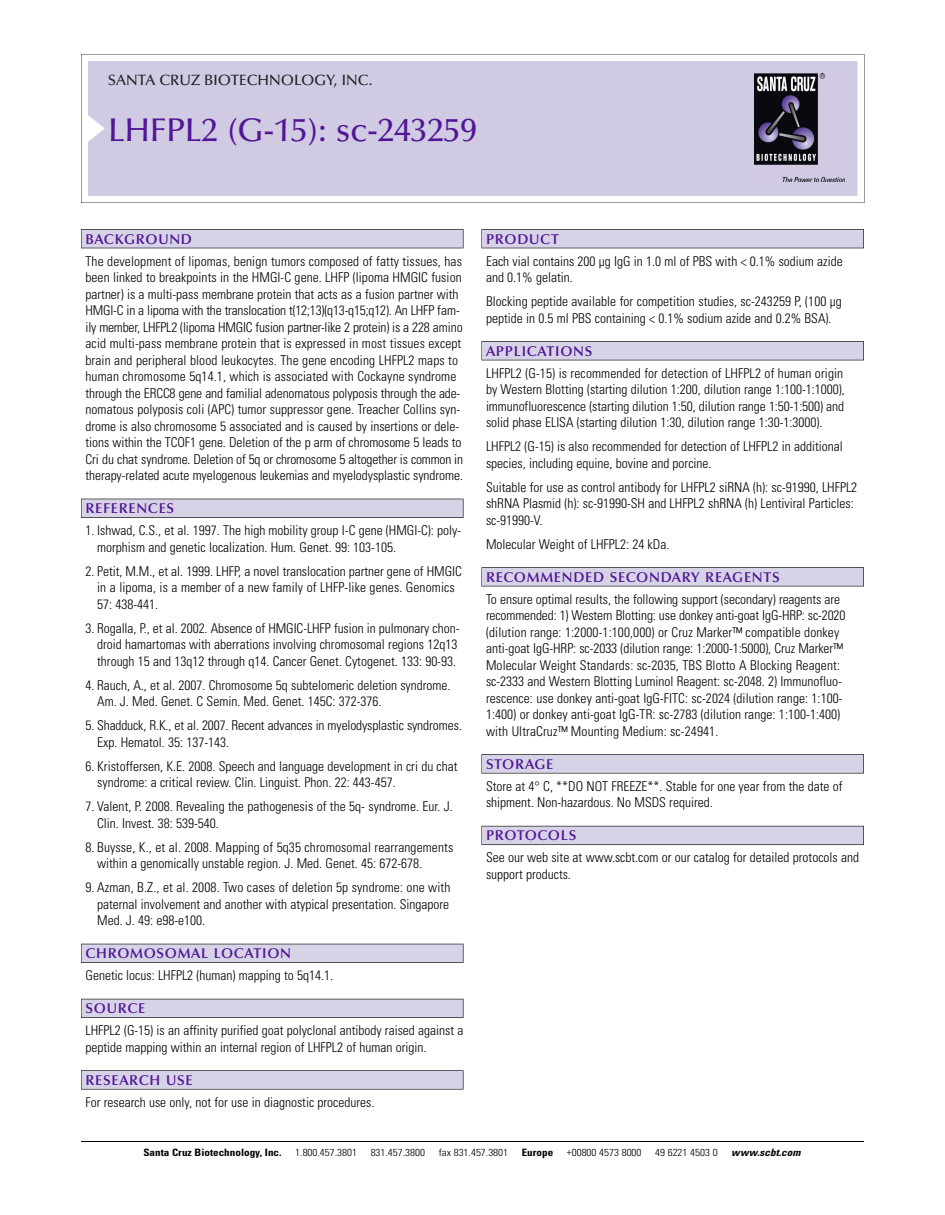
<style>
.page{position:relative;width:945px;height:1215px;background:#fff}
.page>*{position:absolute;margin:0;border:0;box-sizing:border-box;transform-origin:0 0}
.t1{font:500 33px "Optima";color:#511695}
.t2{font:500 15px "Optima";color:#231f20}
.t3{font:600 14.25px "Optima";letter-spacing:.05em;color:#511695}
.t4{font:300 condensed 13.5px/16.5px "Univers";color:#000}
.t5{font:300 condensed 10.2px "Univers";color:#000;scale:1.1 1}
.t6{font:700 condensed 10.2px "Univers";color:#000;scale:1.1 1}
.t7{font:italic 700 condensed 10.2px "Univers";letter-spacing:.005em;color:#000;scale:1.1 1}
</style>
<div class="page">
<svg style="left:81px;top:54px;width:783px;height:149px"></svg>
<div style="left:88px;top:61px;width:769px;height:135px;background:#d1cae3"></div>
<img style="left:755px;top:74px;width:90px;height:108px">
<div style="left:81px;top:229px;width:382px;height:19px;background:#525156"></div>
<div style="left:81px;top:230px;width:382px;height:18px;background:#d7d3e7"></div>
<div style="left:81px;top:499px;width:382px;height:19px;background:#515055"></div>
<div style="left:81px;top:499px;width:382px;height:18px;background:#d7d3e7"></div>
<div style="left:81px;top:944px;width:382px;height:19px;background:#525158"></div>
<div style="left:81px;top:944px;width:382px;height:18px;background:#d7d3e7"></div>
<div style="left:81px;top:999px;width:382px;height:19px;background:#54535a"></div>
<div style="left:81px;top:999px;width:382px;height:18px;background:#d7d3e7"></div>
<svg style="left:81px;top:1070px;width:382px;height:20px"></svg>
<div style="left:81px;top:1071px;width:382px;height:18px;background:#d7d3e7"></div>
<div style="left:482px;top:229px;width:382px;height:19px;background:#525156"></div>
<div style="left:482px;top:230px;width:381px;height:18px;background:#d7d3e7"></div>
<div style="left:482px;top:341px;width:382px;height:19px;background:#525155"></div>
<div style="left:482px;top:342px;width:381px;height:18px;background:#d7d3e7"></div>
<div style="left:482px;top:567px;width:382px;height:19px;background:#545357"></div>
<div style="left:482px;top:568px;width:381px;height:18px;background:#d7d3e7"></div>
<div style="left:482px;top:754px;width:382px;height:19px;background:#575759"></div>
<div style="left:482px;top:755px;width:381px;height:18px;background:#d7d3e7"></div>
<div style="left:482px;top:826px;width:382px;height:19px;background:#5b5a62"></div>
<div style="left:482px;top:826px;width:381px;height:18px;background:#d7d3e7"></div>
<hr style="left:81px;top:1141px;width:783px;height:1px;background:#000">
<p class="t2" style="left:108px;top:74px;width:266px">SANTA CRUZ BIOTECHNOLOGY, INC.</p>
<h1 class="t1" style="left:108px;top:117px;width:370px">LHFPL2 (G-15): sc-243259</h1>
<p class="t3" style="left:86px;top:233px;width:108px">BACKGROUND</p>
<p class="t4" style="left:86px;top:254px;width:379px">The development of lipomas, benign tumors composed of fatty tissues, has been linked to breakpoints in the HMGI-C gene. LHFP (lipoma HMGIC fusion partner) is a multi-pass membrane protein that acts as a fusion partner with HMGI-C in a lipoma with the translocation t(12;13)(q13-q15;q12). An LHFP fam&shy;ily member, LHFPL2 (lipoma HMGIC fusion partner-like 2 protein) is a 228 amino acid multi-pass membrane protein that is expressed in most tissues except brain and peripheral blood leukocytes. The gene encoding LHFPL2 maps to human chromosome 5q14.1, which is associated with Cockayne syndrome through the ERCC8 gene and familial adenomatous polyposis through the ade&shy;nomatous polyposis coli (APC) tumor suppressor gene. Treacher Collins syn&shy;drome is also chromosome 5 associated and is caused by insertions or dele&shy;tions within the TCOF1 gene. Deletion of the p arm of chromosome 5 leads to Cri du chat syndrome. Deletion of 5q or chromosome 5 altogether is common in therapy-related acute myelogenous leukemias and myelodysplastic syndrome.</p>
<p class="t3" style="left:86px;top:503px;width:90px">REFERENCES</p>
<p class="t4" style="left:97px;top:523px;width:366px;text-indent:-12px">1. Ishwad, C.S., et al. 1997. The high mobility group I-C gene (HMGI-C): poly&shy;morphism and genetic localization. Hum. Genet. 99: 103-105.</p>
<p class="t4" style="left:97px;top:564px;width:366px;text-indent:-12px">2. Petit, M.M., et al. 1999. LHFP, a novel translocation partner gene of HMGIC in a lipoma, is a member of a new family of LHFP-like genes. Genomics<br>57: 438-441.</p>
<p class="t4" style="left:97px;top:621px;width:364px;text-indent:-12px">3. Rogalla, P., et al. 2002. Absence of HMGIC-LHFP fusion in pulmonary chon&shy;droid hamartomas with aberrations involving chromosomal regions 12q13 through 15 and 13q12 through q14. Cancer Genet. Cytogenet. 133: 90-93.</p>
<p class="t4" style="left:97px;top:678px;width:355px;text-indent:-12px">4. Rauch, A., et al. 2007. Chromosome 5q subtelomeric deletion syndrome.<br>Am. J. Med. Genet. C Semin. Med. Genet. 145C: 372-376.</p>
<p class="t4" style="left:97px;top:718px;width:366px;text-indent:-12px">5. Shadduck, R.K., et al. 2007. Recent advances in myelodysplastic syndromes.<br>Exp. Hematol. 35: 137-143.</p>
<p class="t4" style="left:97px;top:759px;width:362px;text-indent:-12px">6. Kristoffersen, K.E. 2008. Speech and language development in cri du chat syndrome: a critical review. Clin. Linguist. Phon. 22: 443-457.</p>
<p class="t4" style="left:97px;top:799px;width:357px;text-indent:-12px">7. Valent, P. 2008. Revealing the pathogenesis of the 5q- syndrome. Eur. J.<br>Clin. Invest. 38: 539-540.</p>
<p class="t4" style="left:97px;top:840px;width:358px;text-indent:-12px">8. Buysse, K., et al. 2008. Mapping of 5q35 chromosomal rearrangements within a genomically unstable region. J. Med. Genet. 45: 672-678.</p>
<p class="t4" style="left:97px;top:880px;width:355px;text-align:justify;text-indent:-12px">9. Azman, B.Z., et al. 2008. Two cases of deletion 5p syndrome: one with paternal involvement and another with atypical presentation. Singapore Med. J. 49: e98-e100.</p>
<p class="t3" style="left:86px;top:948px;width:207px">CHROMOSOMAL LOCATION</p>
<p class="t4" style="left:86px;top:968px;width:249px">Genetic locus: LHFPL2 (human) mapping to 5q14.1.</p>
<p class="t3" style="left:86px;top:1003px;width:61px">SOURCE</p>
<p class="t4" style="left:86px;top:1023px;width:379px">LHFPL2 (G-15) is an affinity purified goat polyclonal antibody raised against a peptide mapping within an internal region of LHFPL2 of human origin.</p>
<p class="t3" style="left:86px;top:1074px;width:109px">RESEARCH USE</p>
<p class="t4" style="left:86px;top:1095px;width:290px">For research use only, not for use in diagnostic procedures.</p>
<p class="t3" style="left:486px;top:233px;width:74px">PRODUCT</p>
<p class="t4" style="left:486px;top:254px;width:358px">Each vial contains 200 µg IgG in 1.0 ml of PBS with &lt; 0.1% sodium azide and 0.1% gelatin.</p>
<p class="t4" style="left:486px;top:294px;width:357px">Blocking peptide available for competition studies, sc-243259 P, (100 µg peptide in 0.5 ml PBS containing &lt; 0.1% sodium azide and 0.2% BSA).</p>
<p class="t3" style="left:486px;top:345px;width:108px">APPLICATIONS</p>
<p class="t4" style="left:486px;top:366px;width:360px;text-align:justify">LHFPL2 (G-15) is recommended for detection of LHFPL2 of human origin by Western Blotting (starting dilution 1:200, dilution range 1:100-1:1000), immunofluorescence (starting dilution 1:50, dilution range 1:50-1:500) and solid phase ELISA (starting dilution 1:30, dilution range 1:30-1:3000).</p>
<p class="t4" style="left:486px;top:439px;width:358px">LHFPL2 (G-15) is also recommended for detection of LHFPL2 in additional species, including equine, bovine and porcine.</p>
<p class="t4" style="left:486px;top:480px;width:373px">Suitable for use as control antibody for LHFPL2 siRNA (h): sc-91990, LHFPL2 shRNA Plasmid (h): sc-91990-SH and LHFPL2 shRNA (h) Lentiviral Particles: sc-91990-V.</p>
<p class="t4" style="left:486px;top:537px;width:185px">Molecular Weight of LHFPL2: 24 kDa.</p>
<p class="t3" style="left:486px;top:571px;width:295px">RECOMMENDED SECONDARY REAGENTS</p>
<p class="t4" style="left:486px;top:592px;width:361px">To ensure optimal results, the following support (secondary) reagents are recommended: 1) Western Blotting: use donkey anti-goat IgG-HRP: sc-2020 (dilution range: 1:2000-1:100,000) or Cruz Marker™ compatible donkey anti-goat IgG-HRP: sc-2033 (dilution range: 1:2000-1:5000), Cruz Marker™ Molecular Weight Standards: sc-2035, TBS Blotto A Blocking Reagent: sc-2333 and Western Blotting Luminol Reagent: sc-2048. 2) Immunofluo&shy;rescence: use donkey anti-goat IgG-FITC: sc-2024 (dilution range: 1:100- 1:400) or donkey anti-goat IgG-TR: sc-2783 (dilution range: 1:100-1:400) with UltraCruz™ Mounting Medium: sc-24941.</p>
<p class="t3" style="left:486px;top:758px;width:69px">STORAGE</p>
<p class="t4" style="left:486px;top:779px;width:358px">Store at 4° C, **DO NOT FREEZE**. Stable for one year from the date of shipment. Non-hazardous. No MSDS required.</p>
<p class="t3" style="left:486px;top:830px;width:92px">PROTOCOLS</p>
<p class="t4" style="left:486px;top:850px;width:375px">See our web site at www.scbt.com or our catalog for detailed protocols and support products.</p>
<p class="t6" style="left:143px;top:1148px;width:127px">Santa Cruz Biotechnology, Inc.</p>
<p class="t5" style="left:295px;top:1148px;width:58px">1.800.457.3801</p>
<p class="t5" style="left:371px;top:1148px;width:51px">831.457.3800</p>
<p class="t5" style="left:439px;top:1148px;width:65px">fax 831.457.3801</p>
<p class="t6" style="left:522px;top:1148px;width:30px">Europe</p>
<p class="t5" style="left:567px;top:1148px;width:69px">+00800 4573 8000</p>
<p class="t5" style="left:655px;top:1148px;width:58px">49 6221 4503 0</p>
<p class="t7" style="left:731px;top:1148px;width:64px">www.scbt.com</p>
</div>
